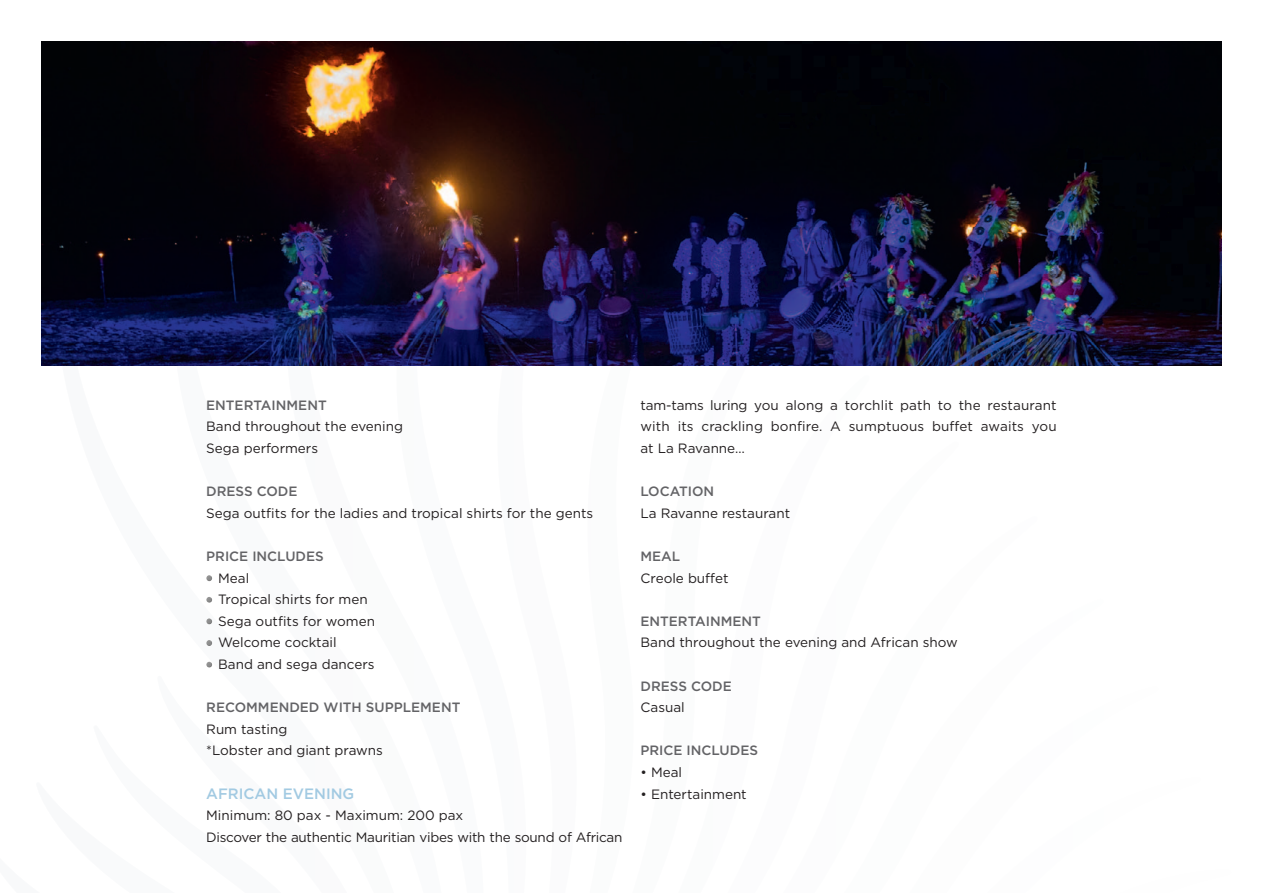
<style>
.page{position:relative;width:1263px;height:893px;background:#fff}
.page>*{position:absolute;margin:0;border:0;box-sizing:border-box;transform-origin:0 0}
.t1{font:500 15px "Gotham";color:#a2cae2}
.t2{font:13.5px/21.6px "Gotham";color:#231f20;text-align:justify}
.t3{font:500 13.5px "Gotham";color:#636366}
.t4{font:13.5px "Gotham";letter-spacing:-.02em;color:#231f20}
</style>
<div class="page">
<svg style="left:206px;top:575px;width:6px;height:6px"></svg>
<svg style="left:206px;top:597px;width:6px;height:6px"></svg>
<svg style="left:206px;top:618px;width:6px;height:6px"></svg>
<svg style="left:206px;top:640px;width:6px;height:6px"></svg>
<svg style="left:206px;top:662px;width:6px;height:6px"></svg>
<img style="left:41px;top:41px;width:1181px;height:325px">
<p class="t3" style="left:206px;top:400px;width:122px">ENTERTAINMENT</p>
<p class="t2" style="left:206px;top:417px;width:198px">Band throughout the evening</p>
<p class="t2" style="left:206px;top:438px;width:113px">Sega performers</p>
<p class="t3" style="left:206px;top:486px;width:93px">DRESS CODE</p>
<p class="t2" style="left:206px;top:503px;width:388px">Sega outfits for the ladies and tropical shirts for the gents</p>
<p class="t3" style="left:206px;top:551px;width:119px">PRICE INCLUDES</p>
<p class="t2" style="left:218px;top:568px;width:33px">Meal</p>
<p class="t2" style="left:218px;top:589px;width:151px">Tropical shirts for men</p>
<p class="t2" style="left:218px;top:611px;width:158px">Sega outfits for women</p>
<p class="t2" style="left:218px;top:633px;width:120px">Welcome cocktail</p>
<p class="t2" style="left:218px;top:654px;width:158px">Band and sega dancers</p>
<p class="t3" style="left:206px;top:702px;width:256px">RECOMMENDED WITH SUPPLEMENT</p>
<p class="t2" style="left:206px;top:719px;width:83px">Rum tasting</p>
<p class="t2" style="left:206px;top:741px;width:178px">*Lobster and giant prawns</p>
<p class="t1" style="left:206px;top:788px;width:150px">AFRICAN EVENING</p>
<p class="t2" style="left:206px;top:805px;width:259px">Minimum: 80 pax - Maximum: 200 pax</p>
<p class="t4" style="left:206px;top:832px;width:418px">Discover the authentic Mauritian vibes with the sound of African</p>
<p class="t2" style="left:640px;top:395px;width:418px">tam-tams luring you along a torchlit path to the restaurant with its crackling bonfire. A sumptuous buffet awaits you at La Ravanne…</p>
<p class="t3" style="left:640px;top:486px;width:75px">LOCATION</p>
<p class="t2" style="left:640px;top:503px;width:151px">La Ravanne restaurant</p>
<p class="t3" style="left:640px;top:551px;width:41px">MEAL</p>
<p class="t2" style="left:640px;top:568px;width:90px">Creole buffet</p>
<p class="t3" style="left:640px;top:616px;width:122px">ENTERTAINMENT</p>
<p class="t2" style="left:640px;top:633px;width:319px">Band throughout the evening and African show</p>
<p class="t3" style="left:640px;top:681px;width:93px">DRESS CODE</p>
<p class="t2" style="left:640px;top:697px;width:46px">Casual</p>
<p class="t3" style="left:640px;top:745px;width:119px">PRICE INCLUDES</p>
<p class="t2" style="left:640px;top:762px;width:43px">• Meal</p>
<p class="t2" style="left:640px;top:784px;width:108px">• Entertainment</p>
</div>
